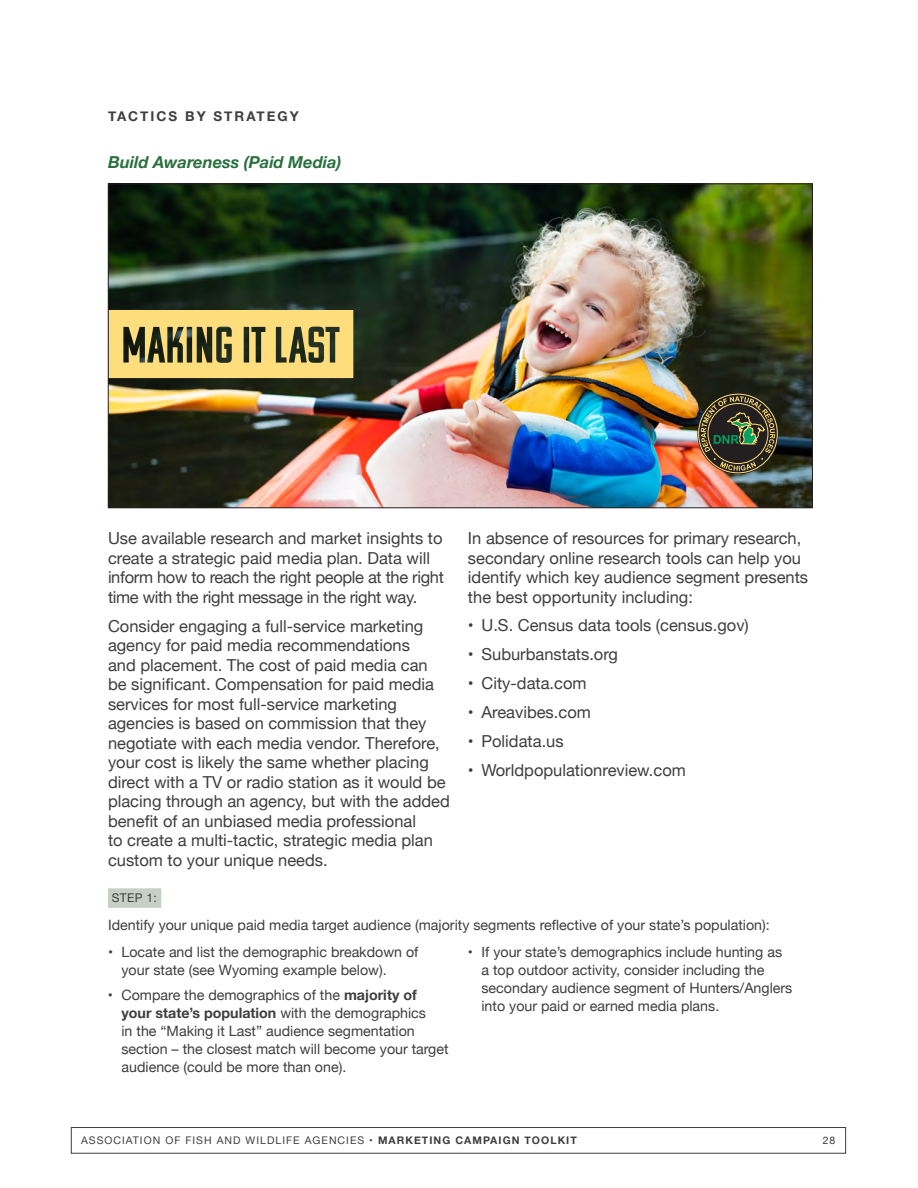
<style>
.page{position:relative;width:918px;height:1188px;background:#fff}
.page>*{position:absolute;margin:0;border:0;box-sizing:border-box;transform-origin:0 0}
.t1{font:16.5px/19.5px "Helvetica Neue";color:#3e3e3f}
.t2{font:16.5px/19.5px "Helvetica Neue";letter-spacing:-.02em;color:#3e3e3f}
.t3{font:italic 700 16.5px "Helvetica Neue";color:#29703f}
.t4{font:14.25px/18px "Helvetica Neue";color:#3e3e3f}
.t5{font:700 13.5px "Helvetica Neue";letter-spacing:.15em;color:#3e3e3f}
.t6{font:12px "Helvetica Neue";color:#3e3e3f}
.t7{font:10.5px "Helvetica Neue";letter-spacing:.1em;color:#3e3e3f}
.s1{font-weight:700}
</style>
<div class="page">
<div style="left:71px;top:1127px;width:775px;height:26px;border:1px solid #3e3e3f"></div>
<img style="left:110px;top:186px;width:701px;height:320px">
<svg style="left:110px;top:310px;width:243px;height:68px;background:#c6b064"></svg>
<svg style="left:698px;top:393px;width:80px;height:81px;background:#514c34"></svg>
<div style="left:108px;top:888px;width:53px;height:20px;background:#c6d1c3"></div>
<p class="t5" style="left:108px;top:106px;width:192px">TACTICS BY STRATEGY</p>
<p class="t3" style="left:108px;top:149px;width:235px">Build Awareness (Paid Media)</p>
<p class="t2" style="left:108px;top:530px;width:337px">Use available research and market insights to create a strategic paid media plan. Data will inform how to reach the right people at the right time with the right message in the right way.</p>
<p class="t1" style="left:108px;top:617px;width:343px">Consider engaging a full-service marketing agency for paid media recommendations<br>and placement. The cost of paid media can be significant. Compensation for paid media services for most full-service marketing agencies is based on commission that they negotiate with each media vendor. Therefore, your cost is likely the same whether placing direct with a TV or radio station as it would be placing through an agency, but with the added benefit of an unbiased media professional<br>to create a multi-tactic, strategic media plan custom to your unique needs.</p>
<p class="t1" style="left:468px;top:529px;width:342px">In absence of resources for primary research, secondary online research tools can help you identify which key audience segment presents the best opportunity including:</p>
<p class="t1" style="left:468px;top:617px;width:282px">• U.S. Census data tools (census.gov)</p>
<p class="t1" style="left:468px;top:646px;width:151px">• Suburbanstats.org</p>
<p class="t1" style="left:468px;top:675px;width:120px">• City-data.com</p>
<p class="t1" style="left:468px;top:704px;width:124px">• Areavibes.com</p>
<p class="t1" style="left:468px;top:733px;width:97px">• Polidata.us</p>
<p class="t1" style="left:468px;top:762px;width:219px">• Worldpopulationreview.com</p>
<p class="t6" style="left:112px;top:889px;width:47px">STEP 1:</p>
<p class="t4" style="left:108px;top:917px;width:663px">Identify your unique paid media target audience (majority segments reflective of your state’s population):</p>
<p class="t4" style="left:121px;top:944px;width:298px;text-indent:-13px">• Locate and list the demographic breakdown of your state (see Wyoming example below).</p>
<p class="t4" style="left:121px;top:987px;width:329px;text-indent:-13px">• Compare the demographics of the <span class="s1">majority of your state’s population</span> with the demographics<br>in the “Making it Last” audience segmentation section – the closest match will become your target audience (could be more than one).</p>
<p class="t4" style="left:481px;top:944px;width:312px;text-indent:-13px">• If your state’s demographics include hunting as a top outdoor activity, consider including the secondary audience segment of Hunters/Anglers into your paid or earned media plans.</p>
<p class="t7" style="left:81px;top:1133px;width:497px">ASSOCIATION OF FISH AND WILDLIFE AGENCIES • <span class="s1">MARKETING CAMPAIGN TOOLKIT</span></p>
<p class="t7" style="left:823px;top:1133px;width:14px">28</p>
</div>
